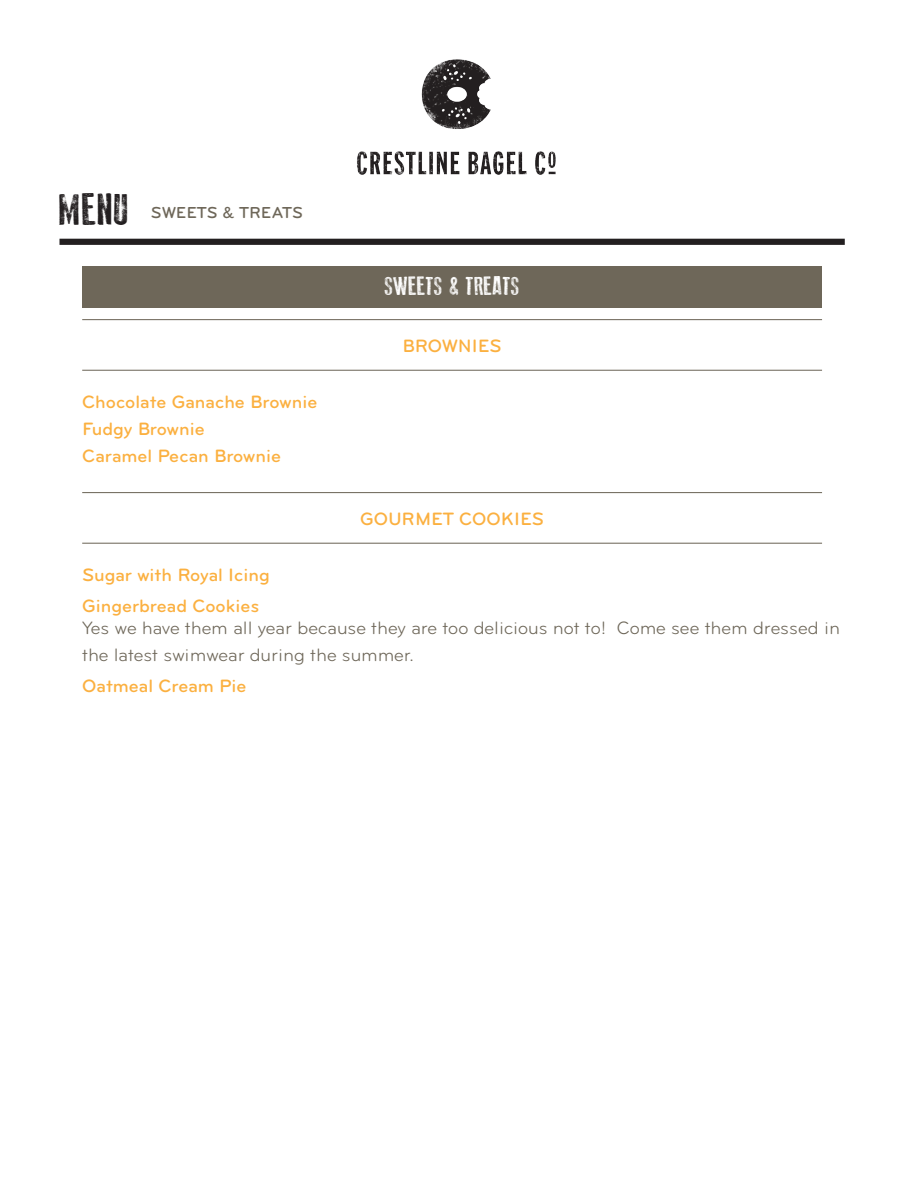
<style>
.page{position:relative;width:918px;height:1188px;background:#fff}
.page>*{position:absolute;margin:0;border:0;box-sizing:border-box;transform-origin:0 0}
.t1{font:44.4px "Old Press";color:#231f20}
.t2{font:25.8px "Old Press";color:#fff}
.t3{font:500 18.6px "Bryant";color:#fbb040}
.t4{font:18.6px/26.8px "Bryant";letter-spacing:-.01em;color:#6e6759}
.t5{font:500 16.5px "Bryant";color:#6e6759}
</style>
<div class="page">
<img style="left:357px;top:59px;width:199px;height:116px">
<div style="left:59px;top:239px;width:786px;height:6px;background:#231f20"></div>
<div style="left:82px;top:266px;width:740px;height:41px;background:#6e6759"></div>
<hr style="left:82px;top:319px;width:740px;height:1px;background:#6e6759">
<hr style="left:82px;top:492px;width:740px;height:1px;background:#6e6759">
<hr style="left:82px;top:370px;width:740px;height:1px;background:#6e6759">
<hr style="left:82px;top:543px;width:740px;height:1px;background:#6e6759">
<p class="t1" style="left:59px;top:185px;width:72px">MENU</p>
<p class="t5" style="left:151px;top:204px;width:154px">SWEETS &amp; TREATS</p>
<p class="t3" style="left:82px;top:391px;width:237px">Chocolate Ganache Brownie</p>
<p class="t3" style="left:82px;top:418px;width:124px">Fudgy Brownie</p>
<p class="t3" style="left:82px;top:445px;width:200px">Caramel Pecan Brownie</p>
<p class="t2" style="left:385px;top:272px;width:136px">SWEETS &amp; TREATS</p>
<p class="t3" style="left:402px;top:336px;width:101px">BROWNIES</p>
<p class="t3" style="left:360px;top:509px;width:185px">GOURMET COOKIES</p>
<p class="t3" style="left:82px;top:564px;width:189px">Sugar with Royal Icing</p>
<p class="t3" style="left:82px;top:595px;width:179px">Gingerbread Cookies</p>
<p class="t4" style="left:82px;top:614px;width:760px">Yes we have them all year because they are too delicious not to! Come see them dressed in the latest swimwear during the summer.</p>
<p class="t3" style="left:82px;top:675px;width:166px">Oatmeal Cream Pie</p>
</div>
